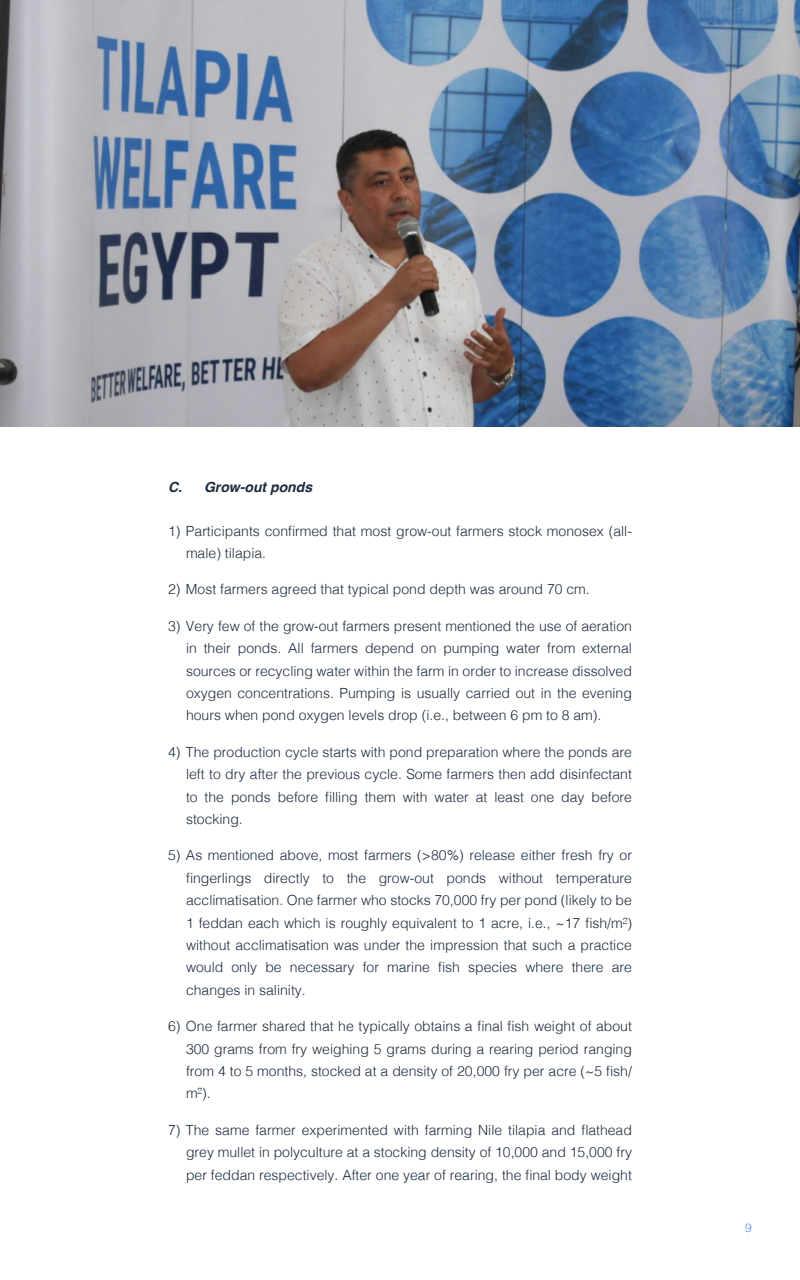
<style>
.page{position:relative;width:800px;height:1280px;background:#fff}
.page>*{position:absolute;margin:0;border:0;box-sizing:border-box;transform-origin:0 0}
.t1{font:14px/22.4px "font 000000002 b 7 b 782 b";color:#1b2b3e;text-align:justify}
.t2{font:14px "font 000000002 b 7 b 782 c";color:#1b2b3e}
.t3{font:12px "font 000000002 b 7 b 782 b";color:#4e90e1}
</style>
<div class="page">
<img style="left:0;top:0;width:800px;height:427px">
<p class="t2" style="left:168px;top:481px;width:146px">C. Grow-out ponds</p>
<p class="t1" style="left:186px;top:521px;width:448px;text-indent:-18px">1) Participants confirmed that most grow-out farmers stock monosex (all&shy;male) tilapia.</p>
<p class="t1" style="left:168px;top:579px;width:423px">2) Most farmers agreed that typical pond depth was around 70 cm.</p>
<p class="t1" style="left:186px;top:616px;width:448px;text-indent:-18px">3) Very few of the grow-out farmers present mentioned the use of aeration in their ponds. All farmers depend on pumping water from external sources or recycling water within the farm in order to increase dissolved oxygen concentrations. Pumping is usually carried out in the evening hours when pond oxygen levels drop (i.e., between 6 pm to 8 am).</p>
<p class="t1" style="left:186px;top:742px;width:448px;text-indent:-18px">4) The production cycle starts with pond preparation where the ponds are left to dry after the previous cycle. Some farmers then add disinfectant to the ponds before filling them with water at least one day before stocking.</p>
<p class="t1" style="left:186px;top:845px;width:448px;text-indent:-18px">5) As mentioned above, most farmers (&gt;80%) release either fresh fry or fingerlings directly to the grow-out ponds without temperature acclimatisation. One farmer who stocks 70,000 fry per pond (likely to be 1 feddan each which is roughly equivalent to 1 acre, i.e., ~17 fish/m²) without acclimatisation was under the impression that such a practice would only be necessary for marine fish species where there are changes in salinity.</p>
<p class="t1" style="left:186px;top:1016px;width:448px;text-indent:-18px">6) One farmer shared that he typically obtains a final fish weight of about 300 grams from fry weighing 5 grams during a rearing period ranging from 4 to 5 months, stocked at a density of 20,000 fry per acre (~5 fish/ m²).</p>
<p class="t1" style="left:186px;top:1120px;width:448px;text-indent:-18px">7) The same farmer experimented with farming Nile tilapia and flathead grey mullet in polyculture at a stocking density of 10,000 and 15,000 fry per feddan respectively. After one year of rearing, the final body weight</p>
<p class="t3" style="left:745px;top:1223px;width:8px">9</p>
</div>
